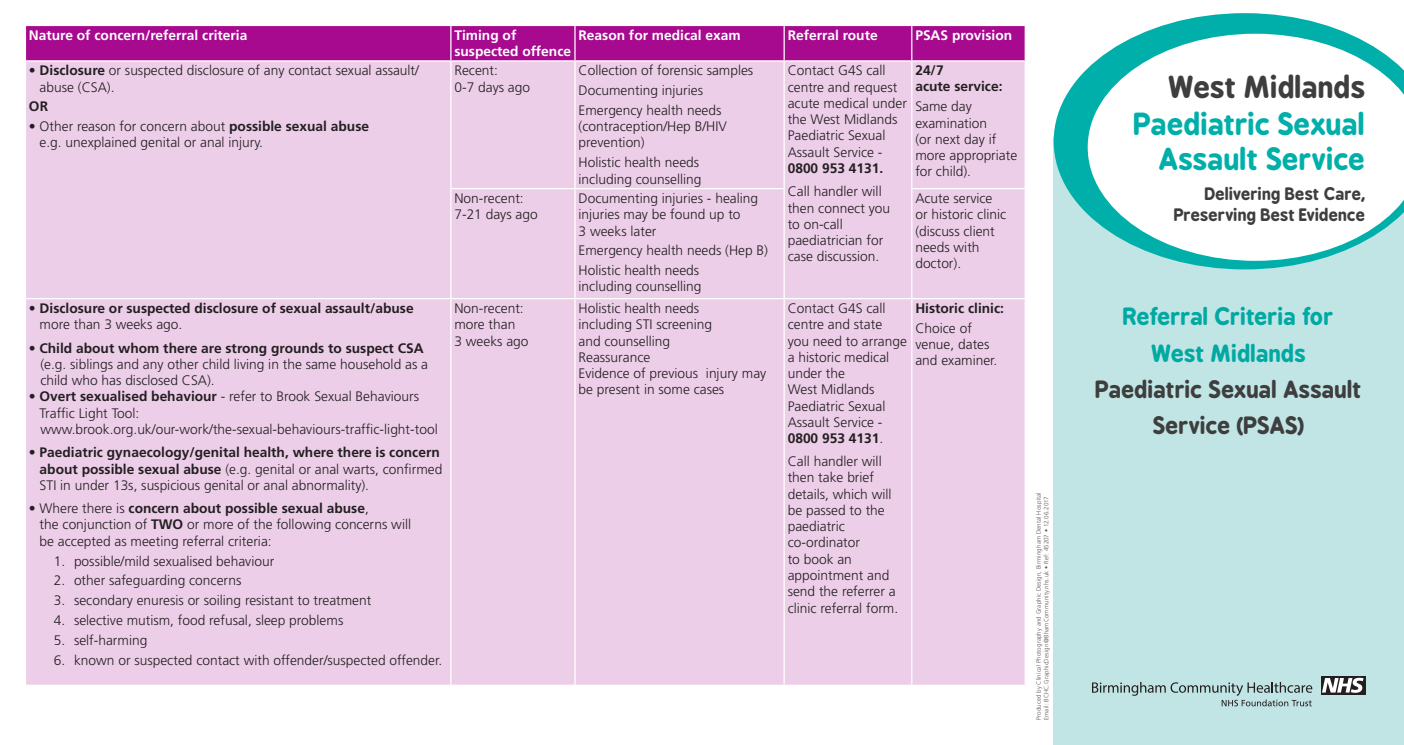
<style>
.page{position:relative;width:1404px;height:745px;background:#fff}
.page>*{position:absolute;margin:0;border:0;box-sizing:border-box;transform-origin:0 0}
.t1{font:700 28.75px/34.5px "B Preplay";color:#00afa9;text-align:right}
.t2{font:700 28.75px "B Preplay";color:#3e3e3f}
.t3{font:700 22.5px/36.2px "B Preplay";color:#3e3e3f;text-align:center}
.t4{font:700 22.5px/36.2px "B Preplay";letter-spacing:-.005em;color:#00a9a2;text-align:center}
.t5{font:700 16.25px/21.2px "B Preplay";letter-spacing:.005em;color:#3e3e3f;text-align:right}
.t6{font:300 13.75px/16.2px "Frutiger";color:#231f20}
.t7{font:700 13.75px/16.2px "Frutiger";color:#231f20}
.t8{font:700 13.75px/16.2px "Frutiger";color:#fff}
.t9{font:300 6.25px/7.5px "Frutiger";letter-spacing:.015em;color:#57585a}
.s1{font-weight:700}
</style>
<div class="page">
<div style="left:1053px;top:269px;width:350px;height:475px;background:#c1e5e4"></div>
<svg style="left:1053px;top:13px;width:350px;height:256px"></svg>
<svg style="left:1087px;top:34px;width:316px;height:227px"></svg>
<svg style="left:1320px;top:675px;width:44px;height:19px"></svg>
<svg style="left:1321px;top:677px;width:42px;height:15px"></svg>
<svg style="left:1091px;top:681px;width:221px;height:25px;background:#a8c6c6"></svg>
<div style="left:26px;top:26px;width:998px;height:34px;background:#a7098f"></div>
<div style="left:26px;top:61px;width:998px;height:623px;background:#edcee9"></div>
<hr style="left:450px;top:26px;width:1px;height:34px;background:#fff">
<hr style="left:574px;top:26px;width:1px;height:34px;background:#fff">
<hr style="left:783px;top:26px;width:1px;height:34px;background:#fff">
<hr style="left:911px;top:26px;width:1px;height:34px;background:#fff">
<hr style="left:450px;top:61px;width:1px;height:127px;background:#fff">
<hr style="left:574px;top:61px;width:1px;height:127px;background:#fff">
<hr style="left:783px;top:61px;width:1px;height:127px;background:#fff">
<hr style="left:911px;top:61px;width:1px;height:127px;background:#fff">
<hr style="left:450px;top:188px;width:125px;height:1px;background:#fff">
<hr style="left:450px;top:189px;width:1px;height:109px;background:#fff">
<hr style="left:575px;top:188px;width:209px;height:1px;background:#fff">
<hr style="left:574px;top:189px;width:1px;height:109px;background:#fff">
<hr style="left:783px;top:189px;width:1px;height:109px;background:#fff">
<hr style="left:911px;top:188px;width:114px;height:1px;background:#fff">
<hr style="left:911px;top:189px;width:1px;height:109px;background:#fff">
<hr style="left:25px;top:298px;width:426px;height:1px;background:#fff">
<hr style="left:451px;top:298px;width:124px;height:1px;background:#fff">
<hr style="left:450px;top:299px;width:1px;height:385px;background:#fff">
<hr style="left:575px;top:298px;width:209px;height:1px;background:#fff">
<hr style="left:574px;top:299px;width:1px;height:385px;background:#fff">
<hr style="left:784px;top:298px;width:127px;height:1px;background:#fff">
<hr style="left:783px;top:299px;width:1px;height:385px;background:#fff">
<hr style="left:911px;top:298px;width:114px;height:1px;background:#fff">
<hr style="left:911px;top:299px;width:1px;height:385px;background:#fff">
<p class="t8" style="left:29px;top:27px;width:220px">Nature of concern/referral criteria</p>
<p class="t8" style="left:454px;top:27px;width:118px">Timing of suspected offence</p>
<p class="t8" style="left:578px;top:27px;width:163px">Reason for medical exam</p>
<p class="t8" style="left:787px;top:27px;width:91px">Referral route</p>
<p class="t8" style="left:915px;top:27px;width:98px">PSAS provision</p>
<p class="t6" style="left:40px;top:62px;width:381px;text-indent:-11px"><span class="s1">• Disclosure</span> or suspected disclosure of any contact sexual assault/ abuse (CSA).</p>
<p class="t7" style="left:29px;top:98px;width:21px">OR</p>
<p class="t6" style="left:40px;top:118px;width:331px;text-indent:-11px">• Other reason for concern about <span class="s1">possible sexual abuse </span>e.g. unexplained genital or anal injury.</p>
<p class="t6" style="left:454px;top:62px;width:77px">Recent:<br>0-7 days ago</p>
<p class="t6" style="left:578px;top:61px;width:176px;line-height:19.8px">Collection of forensic samples<br>Documenting injuries<br>Emergency health needs</p>
<p class="t6" style="left:578px;top:118px;width:150px">(contraception/Hep B/HIV prevention)</p>
<p class="t6" style="left:578px;top:154px;width:125px">Holistic health needs including counselling</p>
<p class="t6" style="left:787px;top:62px;width:121px">Contact G4S call centre and request acute medical under the West Midlands<br>Paediatric Sexual<br>Assault Service -</p>
<p class="t7" style="left:787px;top:160px;width:97px">0800 953 4131.</p>
<p class="t6" style="left:787px;top:183px;width:104px">Call handler will then connect you to on-call paediatrician for case discussion.</p>
<p class="t7" style="left:915px;top:62px;width:89px">24/7<br>acute service:</p>
<p class="t6" style="left:915px;top:98px;width:103px">Same day examination<br>(or next day if more appropriate for child).</p>
<p class="t6" style="left:454px;top:190px;width:85px">Non-recent:<br>7-21 days ago</p>
<p class="t6" style="left:578px;top:190px;width:181px">Documenting injuries - healing injuries may be found up to<br>3 weeks later</p>
<p class="t6" style="left:578px;top:240px;width:191px;line-height:19.8px">Emergency health needs (Hep B)<br>Holistic health needs</p>
<p class="t6" style="left:578px;top:278px;width:125px">including counselling</p>
<p class="t6" style="left:915px;top:190px;width:92px">Acute service or historic clinic (discuss client needs with doctor).</p>
<p class="t7" style="left:29px;top:300px;width:386px">• Disclosure or suspected disclosure of sexual assault/abuse</p>
<p class="t6" style="left:40px;top:316px;width:144px">more than 3 weeks ago.</p>
<p class="t7" style="left:29px;top:339px;width:396px">• Child about whom there are strong grounds to suspect CSA</p>
<p class="t6" style="left:40px;top:356px;width:389px">(e.g. siblings and any other child living in the same household as a child who has disclosed CSA).</p>
<p class="t6" style="left:40px;top:388px;width:399px;text-indent:-11px"><span class="s1">• Overt sexualised behaviour</span> - refer to Brook Sexual Behaviours<br>Traffic Light Tool: www.brook.org.uk/our-work/the-sexual-behaviours-traffic-light-tool</p>
<p class="t6" style="left:40px;top:444px;width:404px;text-indent:-11px"><span class="s1">• Paediatric gynaecology/genital health, where there is concern about possible sexual abuse</span> (e.g. genital or anal warts, confirmed<br>STI in under 13s, suspicious genital or anal abnormality).</p>
<p class="t6" style="left:40px;top:500px;width:373px;text-indent:-11px">• Where there is <span class="s1">concern about possible sexual abuse</span>,<br>the conjunction of <span class="s1">TWO</span> or more of the following concerns will be accepted as meeting referral criteria:</p>
<p class="t6" style="left:54px;top:552px;width:222px">1. possible/mild sexualised behaviour</p>
<p class="t6" style="left:54px;top:572px;width:189px">2. other safeguarding concerns</p>
<p class="t6" style="left:54px;top:592px;width:319px">3. secondary enuresis or soiling resistant to treatment</p>
<p class="t6" style="left:54px;top:611px;width:291px">4. selective mutism, food refusal, sleep problems</p>
<p class="t6" style="left:54px;top:631px;width:95px">5. self-harming</p>
<p class="t6" style="left:54px;top:651px;width:390px">6. known or suspected contact with offender/suspected offender.</p>
<p class="t6" style="left:454px;top:300px;width:76px">Non-recent: more than<br>3 weeks ago</p>
<p class="t6" style="left:578px;top:300px;width:189px">Holistic health needs<br>including STI screening<br>and counselling<br>Reassurance<br>Evidence of previous injury may be present in some cases</p>
<p class="t6" style="left:787px;top:300px;width:121px">Contact G4S call centre and state you need to arrange a historic medical under the<br>West Midlands<br>Paediatric Sexual<br>Assault Service -<br><span class="s1">0800 953 4131</span>.</p>
<p class="t6" style="left:787px;top:453px;width:112px">Call handler will then take brief details, which will be passed to the paediatric co-ordinator<br>to book an appointment and send the referrer a clinic referral form.</p>
<p class="t7" style="left:915px;top:299px;width:90px">Historic clinic:</p>
<p class="t6" style="left:915px;top:319px;width:84px">Choice of venue, dates and examiner.</p>
<p class="t9" style="left:1034px;top:719px;width:229px;rotate:-90deg">Produced by Clinical Photography and Graphic Design, Birmingham Dental Hospital<br>Email: BCHC.GraphicDesign@BhamCommunity.nhs.uk • Ref: 45207 • 12.06.2017</p>
<h1 class="t2" style="left:1168px;top:69px;width:198px">West Midlands</h1>
<h1 class="t1" style="left:1133px;top:107px;width:233px">Paediatric Sexual<br>Assault Service</h1>
<p class="t5" style="left:1173px;top:183px;width:192px">Delivering Best Care,<br>Preserving Best Evidence</p>
<h2 class="t4" style="left:1123px;top:299px;width:212px">Referral Criteria for<br>West Midlands</h2>
<h2 class="t3" style="left:1095px;top:371px;width:267px">Paediatric Sexual Assault<br>Service (PSAS)</h2>
</div>
